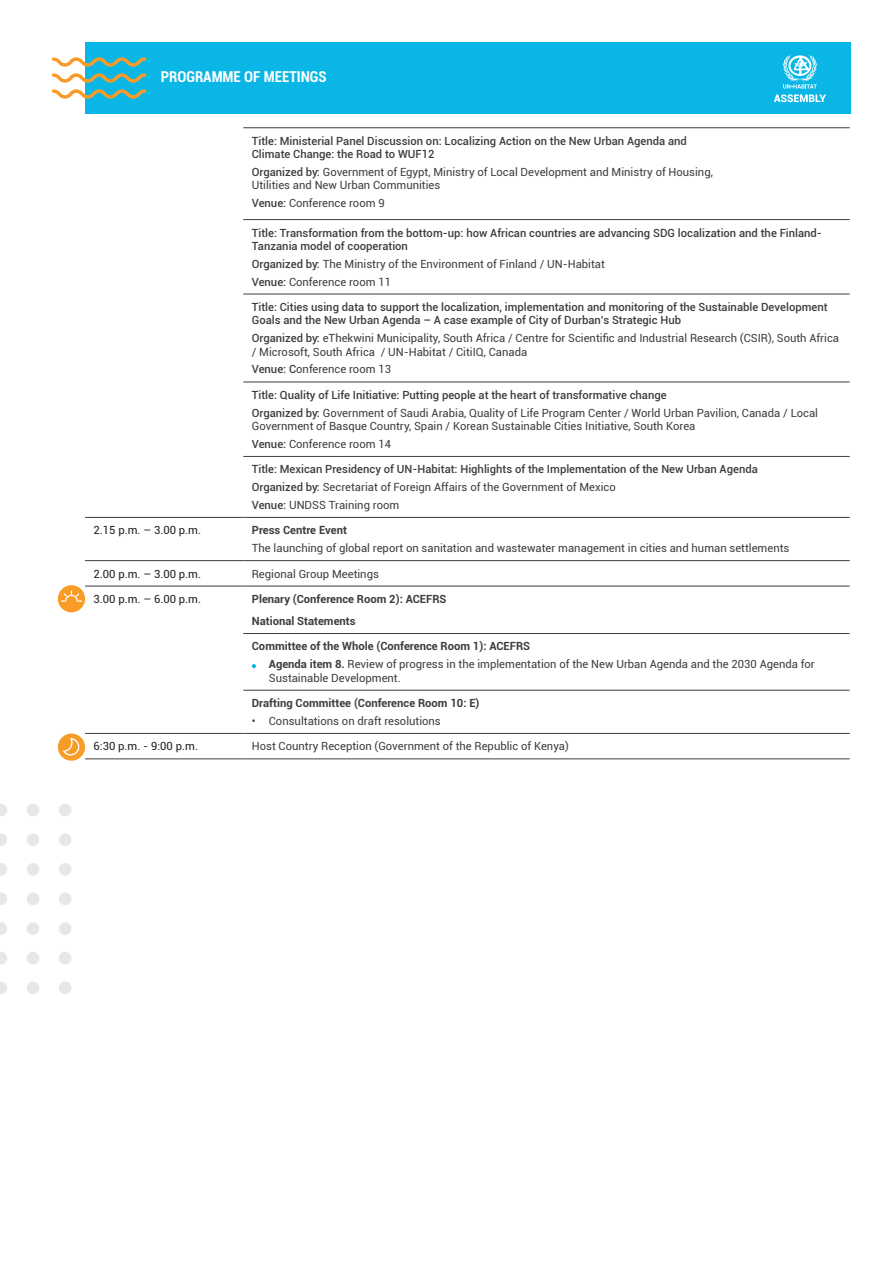
<style>
.page{position:relative;width:893px;height:1263px;background:#fff}
.page>*{position:absolute;margin:0;border:0;box-sizing:border-box;transform-origin:0 0}
.t1{font:700 condensed 15px "Roboto";color:#fff}
.t2{font:11.25px/13.5px "Roboto";color:#3e3e3f}
.t3{font:500 11.25px/13.5px "Roboto";color:#3e3e3f}
.t4{font:700 11.25px "Roboto";color:#3e3e3f}
.t5{font:11.25px "Roboto";color:#231f20}
.s1{font-weight:500}
.s2{font-weight:700}
</style>
<div class="page">
<hr style="left:85px;top:517px;width:158px;height:1px;background:#3e3e3f">
<hr style="left:243px;top:127px;width:607px;height:1px;background:#3e3e3f">
<hr style="left:243px;top:219px;width:607px;height:1px;background:#3e3e3f">
<hr style="left:243px;top:294px;width:607px;height:1px;background:#3e3e3f">
<hr style="left:243px;top:382px;width:607px;height:1px;background:#3e3e3f">
<hr style="left:243px;top:456px;width:607px;height:1px;background:#3e3e3f">
<hr style="left:243px;top:517px;width:607px;height:1px;background:#3e3e3f">
<hr style="left:85px;top:560px;width:158px;height:1px;background:#3e3e3f">
<hr style="left:243px;top:560px;width:607px;height:1px;background:#3e3e3f">
<hr style="left:85px;top:586px;width:158px;height:1px;background:#3e3e3f">
<hr style="left:243px;top:586px;width:607px;height:1px;background:#3e3e3f">
<hr style="left:243px;top:633px;width:607px;height:1px;background:#3e3e3f">
<hr style="left:243px;top:690px;width:607px;height:1px;background:#3e3e3f">
<hr style="left:85px;top:733px;width:158px;height:1px;background:#3e3e3f">
<hr style="left:243px;top:733px;width:607px;height:1px;background:#3e3e3f">
<hr style="left:85px;top:759px;width:158px;height:1px;background:#3e3e3f">
<hr style="left:243px;top:759px;width:607px;height:1px;background:#3e3e3f">
<svg style="left:252px;top:664px;width:4px;height:4px"></svg>
<div style="left:85px;top:42px;width:765px;height:72px;background:#0ab6e5"></div>
<svg style="left:52px;top:57px;width:94px;height:10px"></svg>
<svg style="left:52px;top:73px;width:94px;height:10px"></svg>
<svg style="left:52px;top:89px;width:94px;height:10px"></svg>
<svg style="left:774px;top:55px;width:52px;height:47px"></svg>
<div style="left:58px;top:733px;width:27px;height:28px;background:#f89c27;border-radius:50%"></div>
<svg style="left:63px;top:738px;width:17px;height:17px"></svg>
<div style="left:58px;top:585px;width:27px;height:27px;background:#f89c27;border-radius:50%"></div>
<svg style="left:61px;top:590px;width:21px;height:12px"></svg>
<svg style="left:0;top:804px;width:7px;height:12px"></svg>
<svg style="left:0;top:833px;width:7px;height:13px"></svg>
<svg style="left:0;top:863px;width:7px;height:12px"></svg>
<svg style="left:0;top:893px;width:7px;height:12px"></svg>
<svg style="left:0;top:922px;width:7px;height:13px"></svg>
<svg style="left:0;top:952px;width:7px;height:12px"></svg>
<svg style="left:0;top:981px;width:7px;height:13px"></svg>
<div style="left:27px;top:804px;width:12px;height:12px;background:#e6e7e9;border-radius:50%"></div>
<div style="left:27px;top:833px;width:12px;height:13px;background:#e6e7e9;border-radius:50%"></div>
<div style="left:27px;top:863px;width:12px;height:12px;background:#e6e7e9;border-radius:50%"></div>
<div style="left:27px;top:893px;width:12px;height:12px;background:#e6e7e9;border-radius:50%"></div>
<div style="left:27px;top:922px;width:12px;height:13px;background:#e6e7e9;border-radius:50%"></div>
<div style="left:27px;top:952px;width:12px;height:12px;background:#e6e7e9;border-radius:50%"></div>
<div style="left:27px;top:981px;width:12px;height:13px;background:#e6e7e9;border-radius:50%"></div>
<div style="left:59px;top:804px;width:12px;height:12px;background:#e6e7e9;border-radius:50%"></div>
<div style="left:59px;top:833px;width:12px;height:13px;background:#e6e7e9;border-radius:50%"></div>
<div style="left:59px;top:863px;width:12px;height:12px;background:#e6e7e9;border-radius:50%"></div>
<div style="left:59px;top:893px;width:12px;height:12px;background:#e6e7e9;border-radius:50%"></div>
<div style="left:59px;top:922px;width:12px;height:13px;background:#e6e7e9;border-radius:50%"></div>
<div style="left:59px;top:952px;width:12px;height:12px;background:#e6e7e9;border-radius:50%"></div>
<div style="left:59px;top:981px;width:12px;height:13px;background:#e6e7e9;border-radius:50%"></div>
<p class="t1" style="left:161px;top:67px;width:167px">PROGRAMME OF MEETINGS</p>
<p class="t3" style="left:252px;top:134px;width:437px">Title: Ministerial Panel Discussion on: Localizing Action on the New Urban Agenda and<br>Climate Change: the Road to WUF12</p>
<p class="t2" style="left:252px;top:165px;width:463px"><span class="s1">Organized by:</span> Government of Egypt, Ministry of Local Development and Ministry of Housing,<br>Utilities and New Urban Communities</p>
<p class="t2" style="left:252px;top:196px;width:134px"><span class="s1">Venue:</span> Conference room 9</p>
<p class="t3" style="left:252px;top:225px;width:572px">Title: Transformation from the bottom-up: how African countries are advancing SDG localization and the Finland-<br>Tanzania model of cooperation</p>
<p class="t2" style="left:252px;top:257px;width:354px"><span class="s1">Organized by:</span> The Ministry of the Environment of Finland / UN-Habitat</p>
<p class="t2" style="left:252px;top:274px;width:141px"><span class="s1">Venue:</span> Conference room 11</p>
<p class="t3" style="left:252px;top:300px;width:577px">Title: Cities using data to support the localization, implementation and monitoring of the Sustainable Development<br>Goals and the New Urban Agenda – A case example of City of Durban’s Strategic Hub</p>
<p class="t2" style="left:252px;top:331px;width:589px"><span class="s1">Organized by:</span> eThekwini Municipality, South Africa / Centre for Scientific and Industrial Research (CSIR), South Africa / Microsoft, South Africa / UN-Habitat / CitiIQ, Canada</p>
<p class="t2" style="left:252px;top:362px;width:141px"><span class="s1">Venue: C</span>onference room 13</p>
<p class="t3" style="left:252px;top:388px;width:416px">Title: Quality of Life Initiative: Putting people at the heart of transformative change</p>
<p class="t2" style="left:252px;top:405px;width:568px"><span class="s1">Organized by:</span> Government of Saudi Arabia, Quality of Life Program Center / World Urban Pavilion, Canada / Local<br>Government of Basque Country, Spain / Korean Sustainable Cities Initiative, South Korea</p>
<p class="t2" style="left:252px;top:437px;width:141px"><span class="s1">Venue:</span> Conference room 14</p>
<p class="t3" style="left:252px;top:462px;width:508px">Title: Mexican Presidency of UN-Habitat: Highlights of the Implementation of the New Urban Agenda</p>
<p class="t2" style="left:252px;top:480px;width:365px"><span class="s1">Organized by:</span> Secretariat of Foreign Affairs of the Government of Mexico</p>
<p class="t2" style="left:252px;top:498px;width:149px"><span class="s1">Venue:</span> UNDSS Training room</p>
<p class="t5" style="left:94px;top:522px;width:109px">2.15 p.m. – 3.00 p.m.</p>
<p class="t4" style="left:252px;top:522px;width:97px">Press Centre Event</p>
<p class="t2" style="left:252px;top:541px;width:539px">The launching of global report on sanitation and wastewater management in cities and human settlements</p>
<p class="t5" style="left:94px;top:566px;width:109px">2.00 p.m. – 3.00 p.m.</p>
<p class="t2" style="left:252px;top:566px;width:129px">Regional Group Meetings</p>
<p class="t5" style="left:94px;top:591px;width:109px">3.00 p.m. – 6.00 p.m.</p>
<p class="t4" style="left:252px;top:591px;width:196px">Plenary (Conference Room 2): ACEFRS</p>
<p class="t4" style="left:252px;top:613px;width:105px">National Statements</p>
<p class="t4" style="left:252px;top:638px;width:280px">Committee of the Whole (Conference Room 1): ACEFRS</p>
<p class="t2" style="left:269px;top:657px;width:547px"><span class="s2">Agenda item 8.</span> Review of progress in the implementation of the New Urban Agenda and the 2030 Agenda for<br>Sustainable Development.</p>
<p class="t4" style="left:252px;top:695px;width:229px">Drafting Committee (Conference Room 10: E)</p>
<p class="t2" style="left:252px;top:714px;width:190px">• Consultations on draft resolutions</p>
<p class="t5" style="left:94px;top:738px;width:106px">6:30 p.m. - 9:00 p.m.</p>
<p class="t2" style="left:252px;top:739px;width:319px">Host Country Reception (Government of the Republic of Kenya)</p>
</div>
